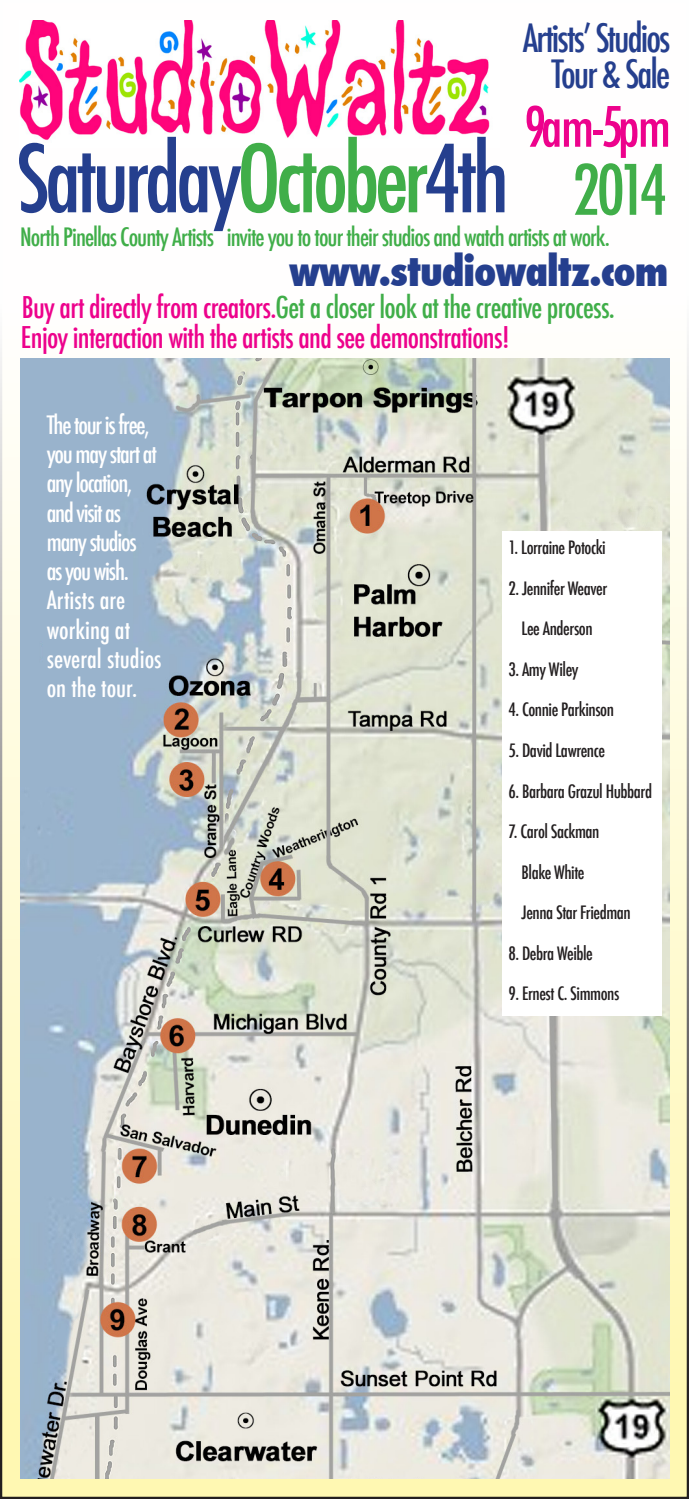
<style>
.page{position:relative;width:689px;height:1499px;background:#fff}
.page>*{position:absolute;margin:0;border:0;box-sizing:border-box;transform-origin:0 0}
.t1{font:500 condensed 90.9px "Futura";letter-spacing:-.05em;color:#253f8e}
.t2{font:500 condensed 67.5px "Futura";color:#40ae49}
.t3{font:500 condensed 54px "Futura";letter-spacing:-.065em;color:#ed028c}
.t4{font:800 condensed 40.5px "Futura";letter-spacing:-.025em;color:#253f8e}
.t5{font:500 condensed 38.02px "Futura";letter-spacing:-.05em;color:#253f8e}
.t6{font:500 condensed 29.25px "Futura";letter-spacing:-.025em;color:#40ae49}
.t7{font:500 condensed 29.25px "Futura";letter-spacing:-.025em;color:#ed028c}
.t8{font:500 condensed 24.75px "Futura";letter-spacing:-.04em;color:#40ae49}
.t9{font:500 condensed 24.75px/29.2px "Futura";letter-spacing:-.05em;color:#fff}
.t10{font:500 condensed 24.75px/29.2px "Futura";color:#fff}
.t11{font:500 condensed 18px "Futura";letter-spacing:-.025em;color:#231f20}
.s1{color:#40ae49}
.s2{color:#ed028c}
</style>
<div class="page">
<div style="left:1px;top:1px;width:686px;height:1496px;background:linear-gradient(to bottom,#fefeff,#fdf6b1)"></div>
<img style="left:19px;top:20px;width:480px;height:127px">
<img style="left:21px;top:359px;width:648px;height:1119px">
<div style="left:43px;top:541px;width:89px;height:157px;background:#99b3cc"></div>
<div style="left:502px;top:531px;width:159px;height:484px;background:#fff"></div>
<p class="t5" style="left:522px;top:13px;width:149px">Artists’ Studios</p>
<p class="t5" style="left:551px;top:49px;width:120px">Tour &amp; Sale</p>
<p class="t3" style="left:524px;top:92px;width:148px">9am-5pm</p>
<p class="t1" style="left:16px;top:120px;width:495px">Saturday<span class="s1">October</span>4th</p>
<p class="t2" style="left:572px;top:147px;width:97px">2014</p>
<p class="t8" style="left:227px;top:221px;width:384px">invite you to tour their studios and watch artists at work.</p>
<p class="t8" style="left:20px;top:221px;width:195px">North Pinellas County Artists</p>
<p class="t4" style="left:289px;top:243px;width:381px">www.studiowaltz.com</p>
<p class="t6" style="left:22px;top:288px;width:594px"><span class="s2">Buy art directly from creators.</span>Get a closer look at the creative process.</p>
<p class="t7" style="left:21px;top:319px;width:490px">Enjoy interaction with the artists and see demonstrations!</p>
<p class="t9" style="left:47px;top:410px;width:112px">The tour is free, you may start at any location,</p>
<p class="t9" style="left:47px;top:498px;width:76px">and visit as</p>
<p class="t9" style="left:47px;top:527px;width:91px">many studios</p>
<p class="t10" style="left:47px;top:556px;width:116px">as you wish.<br>Artists are working at several studios on the tour.</p>
<p class="t11" style="left:508px;top:536px;width:99px">1. Lorraine Potocki</p>
<p class="t11" style="left:508px;top:577px;width:100px">2. Jennifer Weaver</p>
<p class="t11" style="left:521px;top:617px;width:72px">Lee Anderson</p>
<p class="t11" style="left:508px;top:658px;width:71px">3. Amy Wiley</p>
<p class="t11" style="left:508px;top:698px;width:107px">4. Connie Parkinson</p>
<p class="t11" style="left:508px;top:739px;width:98px">5. David Lawrence</p>
<p class="t11" style="left:508px;top:779px;width:145px">6. Barbara Grazul Hubbard</p>
<p class="t11" style="left:508px;top:820px;width:92px">7. Carol Sackman</p>
<p class="t11" style="left:521px;top:860px;width:64px">Blake White</p>
<p class="t11" style="left:521px;top:901px;width:111px">Jenna Star Friedman</p>
<p class="t11" style="left:508px;top:941px;width:86px">8. Debra Weible</p>
<p class="t11" style="left:508px;top:982px;width:112px">9. Ernest C. Simmons</p>
</div>
